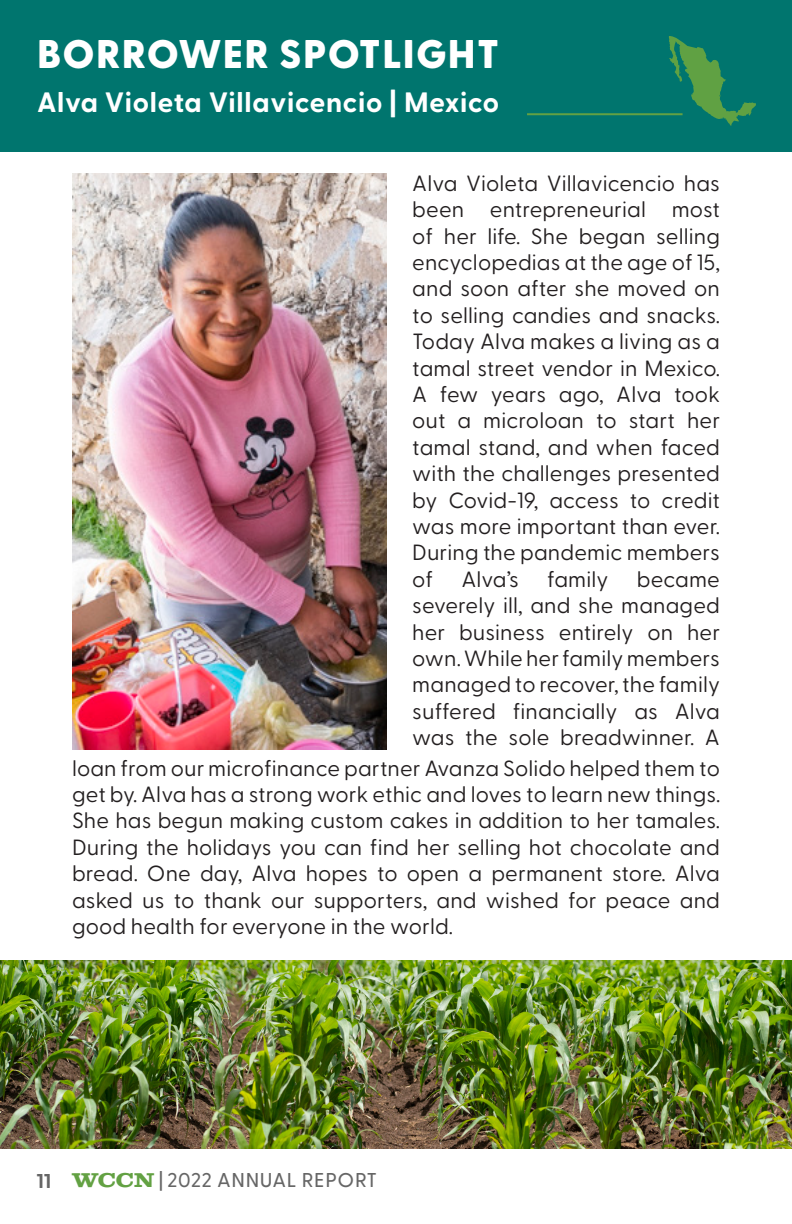
<style>
.page{position:relative;width:792px;height:1224px;background:#fff}
.page>*{position:absolute;margin:0;border:0;box-sizing:border-box;transform-origin:0 0}
.t1{font:800 40px "Greycliff CF";letter-spacing:.035em;color:#fff}
.t2{font:700 28px "Greycliff CF";letter-spacing:.025em;color:#fff}
.t3{font:22px/26.4px "Greycliff CF";letter-spacing:.005em;color:#231f20;text-align:justify}
.t4{font:500 20px "Greycliff CF";letter-spacing:.03em;color:#666}
.t5{font:700 20px "Greycliff CF";color:#666}
.s1{font-family:"Clarendon Wide";font-weight:700;color:#63a143}
</style>
<div class="page">
<div style="left:0;top:0;width:792px;height:151px;background:#00756e"></div>
<hr style="left:527px;top:113px;width:156px;height:2px;background:#63a143">
<svg style="left:669px;top:36px;width:87px;height:90px"></svg>
<img style="left:0;top:960px;width:792px;height:189px">
<img style="left:72px;top:173px;width:315px;height:577px">
<p class="t1" style="left:37px;top:23px;width:463px">BORROWER SPOTLIGHT</p>
<p class="t2" style="left:37px;top:81px;width:464px">Alva Violeta Villavicencio | Mexico</p>
<p class="t3" style="left:412px;top:168px;width:309px">Alva Violeta Villavicencio has been entrepreneurial most of her life. She began selling encyclopedias at the age of 15, and soon after she moved on to selling candies and snacks.<br>Today Alva makes a living as a tamal street vendor in Mexico.<br>A few years ago, Alva took out a microloan to start her tamal stand, and when faced with the challenges presented by Covid-19, access to credit was more important than ever.<br>During the pandemic members of</p>
<p class="t3" style="left:461px;top:564px;width:59px">Alva’s</p>
<p class="t3" style="left:547px;top:564px;width:63px">family</p>
<p class="t3" style="left:412px;top:564px;width:309px;text-indent:225px">became severely ill, and she managed her business entirely on her own. While her family members managed to recover, the family suffered financially as Alva was the sole breadwinner. A</p>
<p class="t3" style="left:72px;top:753px;width:650px">loan from our microfinance partner Avanza Solido helped them to get by. Alva has a strong work ethic and loves to learn new things.<br>She has begun making custom cakes in addition to her tamales.<br>During the holidays you can find her selling hot chocolate and bread. One day, Alva hopes to open a permanent store. Alva asked us to thank our supporters, and wished for peace and good health for everyone in the world.</p>
<p class="t5" style="left:37px;top:1165px;width:16px">11</p>
<p class="t4" style="left:72px;top:1165px;width:307px"><span class="s1">WCCN</span> | 2022 ANNUAL REPORT</p>
</div>
